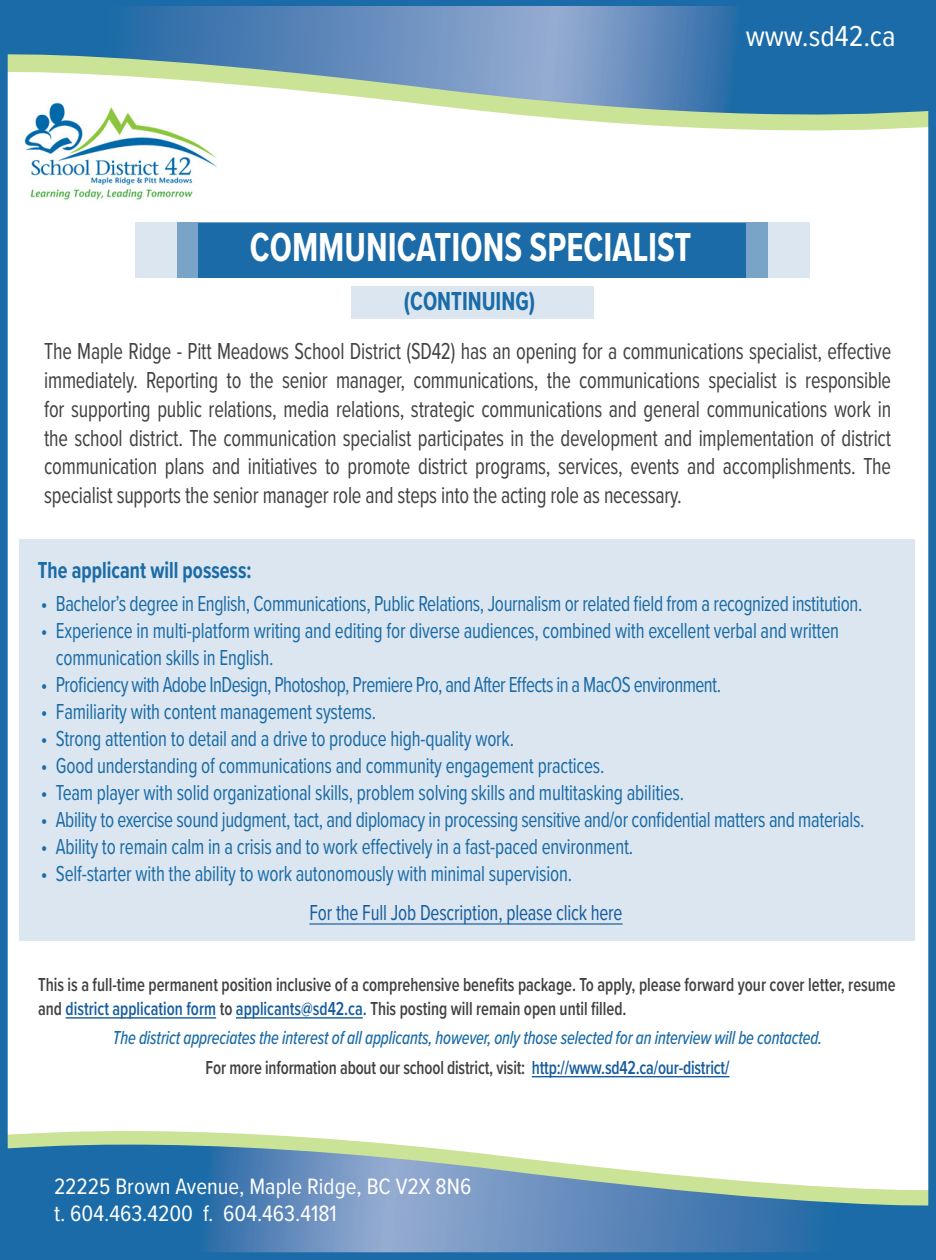
<style>
.page{position:relative;width:936px;height:1260px;background:#fff}
.page>*{position:absolute;margin:0;border:0;box-sizing:border-box;transform-origin:0 0}
.t1{font:700 42px "Proxima Nova Cond";color:#fff;scale:.85 1}
.t2{font:30px "Proxima Nova Cond";color:#fff}
.t3{font:700 27px "Proxima Nova Cond";color:#1a6ba7;scale:.85 1}
.t4{font:24px/28.8px "Proxima Nova Cond";letter-spacing:-.01em;color:#414243;text-align:justify;scale:.85 1}
.t5{font:700 24px "Proxima Nova Cond";color:#1a6ba7;scale:.85 1}
.t6{font:23.1px "Proxima Nova Cond";color:#fff}
.t7{font:22.5px/27px "Proxima Nova Cond";letter-spacing:-.01em;color:#1a6ba7;scale:.85 1}
.t8{font:22.5px "Proxima Nova Cond";letter-spacing:-.03em;color:#1a6ba7;scale:.85 1}
.t9{font:22.5px "Proxima Nova Cond";letter-spacing:-.01em;color:#175d9e;scale:.85 1}
.t10{font:600 19.5px/24px "Proxima Nova Cond";color:#414243;scale:.85 1}
.t11{font:italic 500 19.5px "Proxima Nova Cond";letter-spacing:-.01em;color:#1a6ba7;scale:.85 1}
.s1{color:#175d9e}
</style>
<div class="page">
<div style="left:135px;top:223px;width:675px;height:55px;background:#dbe6f0"></div>
<div style="left:177px;top:222px;width:591px;height:56px;background:#79a4c7"></div>
<div style="left:198px;top:223px;width:548px;height:54px;background:#1a6ba7"></div>
<svg style="left:9px;top:1131px;width:391px;height:14px;fill:#cbe396"></svg>
<svg style="left:9px;top:1145px;width:918px;height:106px;background:#6f9bbc"></svg>
<svg style="left:684px;top:127px;width:243px;height:4px"></svg>
<div style="left:0;top:0;width:936px;height:1260px;border:8px solid #1a6ba7"></div>
<svg style="left:4px;top:6px;width:932px;height:121px;background:#749fba"></svg>
<hr style="left:66px;top:1017px;width:150px;height:2px;background:#175d9e">
<hr style="left:236px;top:1017px;width:127px;height:2px;background:#175d9e">
<hr style="left:532px;top:1076px;width:198px;height:1px;background:#175d9e">
<div style="left:20px;top:539px;width:895px;height:402px;background:#dbe6f0"></div>
<hr style="left:309px;top:923px;width:314px;height:2px;background:#175d9e">
<img style="left:23px;top:100px;width:194px;height:100px">
<div style="left:351px;top:286px;width:243px;height:33px;background:#dbe6f0"></div>
<p class="t2" style="left:746px;top:14px;width:151px">www.sd42.ca</p>
<p class="t1" style="left:250px;top:216px;width:521px">COMMUNICATIONS SPECIALIST</p>
<p class="t3" style="left:404px;top:281px;width:156px">(CONTINUING)</p>
<p class="t4" style="left:44px;top:336px;width:998px">The Maple Ridge - Pitt Meadows School District (SD42) has an opening for a communications specialist, effective immediately. Reporting to the senior manager, communications, the communications specialist is responsible for supporting public relations, media relations, strategic communications and general communications work in the school district. The communication specialist participates in the development and implementation of district communication plans and initiatives to promote district programs, services, events and accomplishments. The specialist supports the senior manager role and steps into the acting role as necessary.</p>
<p class="t5" style="left:38px;top:553px;width:253px">The applicant will possess:</p>
<p class="t7" style="left:41px;top:590px;width:968px">• Bachelor’s degree in English, Communications, Public Relations, Journalism or related field from a recognized institution.</p>
<p class="t7" style="left:56px;top:617px;width:923px;text-indent:-15px">• Experience in multi-platform writing and editing for diverse audiences, combined with excellent verbal and written communication skills in English.</p>
<p class="t8" style="left:41px;top:668px;width:802px">• Proficiency with Adobe InDesign, Photoshop, Premiere Pro, and After Effects in a MacOS environment.</p>
<p class="t7" style="left:41px;top:698px;width:396px">• Familiarity with content management systems.</p>
<p class="t7" style="left:41px;top:725px;width:558px">• Strong attention to detail and a drive to produce high-quality work.</p>
<p class="t7" style="left:41px;top:752px;width:665px">• Good understanding of communications and community engagement practices.</p>
<p class="t7" style="left:41px;top:779px;width:758px">• Team player with solid organizational skills, problem solving skills and multitasking abilities.</p>
<p class="t7" style="left:41px;top:806px;width:970px">• Ability to exercise sound judgment, tact, and diplomacy in processing sensitive and/or confidential matters and materials.</p>
<p class="t7" style="left:41px;top:833px;width:698px">• Ability to remain calm in a crisis and to work effectively in a fast-paced environment.</p>
<p class="t7" style="left:41px;top:860px;width:626px">• Self-starter with the ability to work autonomously with minimal supervision.</p>
<p class="t9" style="left:309px;top:896px;width:370px">For the Full Job Description, please click here</p>
<p class="t10" style="left:38px;top:972px;width:1010px">This is a full-time permanent position inclusive of a comprehensive benefits package. To apply, please forward your cover letter, resume and <span class="s1">district application form</span> to <span class="s1">applicants@sd42.ca.</span> This posting will remain open until filled.</p>
<p class="t11" style="left:113px;top:1024px;width:836px">The district appreciates the interest of all applicants, however, only those selected for an interview will be contacted.</p>
<p class="t10" style="left:206px;top:1055px;width:618px">For more information about our school district, visit: <span class="s1">http://www.sd42.ca/our-district/</span></p>
<p class="t6" style="left:54px;top:1169px;width:419px">22225 Brown Avenue, Maple Ridge, BC V2X 8N6</p>
<p class="t6" style="left:54px;top:1197px;width:284px">t. 604.463.4200 f. 604.463.4181</p>
</div>
